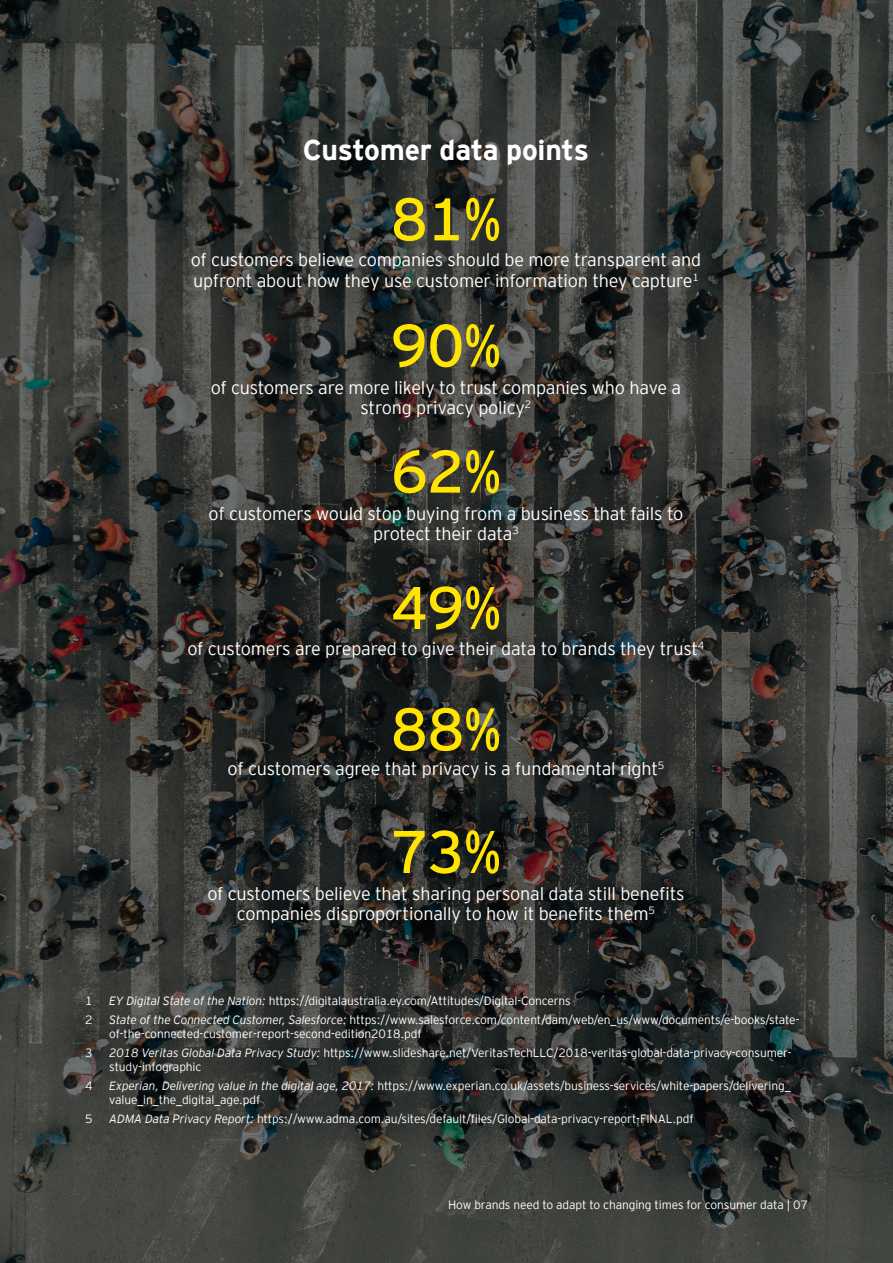
<style>
.page{position:relative;width:893px;height:1263px;background:#fff}
.page>*{position:absolute;margin:0;border:0;box-sizing:border-box;transform-origin:0 0}
.Paragraph_body{font:60px "EY Interstate";letter-spacing:-.01em;color:#ffe501}
.Paragraph_header{font:700 28.5px "EY Interstate";letter-spacing:-.01em;color:#fff}
.Paragraph_body-2{font:300 18px/20.2px "EY Interstate";letter-spacing:-.01em;color:#fff;text-align:center}
.t1{font:300 12px/14.4px "EY Interstate";letter-spacing:-.01em;color:#fff}
.s1{font-style:italic}
</style>
<div class="page">
<img style="left:0;top:0;width:893px;height:1263px">
<p class="Paragraph_header" style="left:303px;top:130px;width:288px">Customer data points</p>
<p class="Paragraph_body" style="left:391px;top:176px;width:112px">81%</p>
<p class="Paragraph_body-2" style="left:191px;top:249px;width:512px;text-align:left">of customers believe companies should be more transparent and upfront about how they use customer information they capture<sup>1</sup></p>
<p class="Paragraph_body" style="left:391px;top:303px;width:112px">90%</p>
<p class="Paragraph_body-2" style="left:211px;top:377px;width:472px">of customers are more likely to trust companies who have a strong privacy policy<sup>2</sup></p>
<p class="Paragraph_body" style="left:391px;top:429px;width:112px">62%</p>
<p class="Paragraph_body-2" style="left:209px;top:503px;width:476px">of customers would stop buying from a business that fails to protect their data<sup>3</sup></p>
<p class="Paragraph_body" style="left:391px;top:565px;width:112px">49%</p>
<p class="Paragraph_body-2" style="left:188px;top:638px;width:518px">of customers are prepared to give their data to brands they trust<sup>4</sup></p>
<p class="Paragraph_body" style="left:391px;top:686px;width:112px">88%</p>
<p class="Paragraph_body-2" style="left:228px;top:757px;width:438px">of customers agree that privacy is a fundamental right<sup>5</sup></p>
<p class="Paragraph_body" style="left:391px;top:809px;width:112px">73%</p>
<p class="Paragraph_body-2" style="left:207px;top:883px;width:479px">of customers believe that sharing personal data still benefits companies disproportionally to how it benefits them<sup>5</sup></p>
<p class="t1" style="left:85px;top:993px;width:9px">1</p>
<p class="t1" style="left:109px;top:993px;width:463px"><span class="s1">EY Digital State of the Nation:</span> https://digitalaustralia.ey.com/Attitudes/Digital-Concerns</p>
<p class="t1" style="left:85px;top:1012px;width:9px">2</p>
<p class="t1" style="left:109px;top:1012px;width:692px"><span class="s1">State of the Connected Customer, Salesforce:</span> https://www.salesforce.com/content/dam/web/en_us/www/documents/e-books/state&shy;of-the-connected-customer-report-second-edition2018.pdf</p>
<p class="t1" style="left:85px;top:1045px;width:9px">3</p>
<p class="t1" style="left:109px;top:1045px;width:684px"><span class="s1">2018 Veritas Global Data Privacy Study:</span> https://www.slideshare.net/VeritasTechLLC/2018-veritas-global-data-privacy-consumer&shy;study-infographic</p>
<p class="t1" style="left:85px;top:1078px;width:9px">4</p>
<p class="t1" style="left:109px;top:1078px;width:683px"><span class="s1">Experian, Delivering value in the digital age, 2017:</span> https://www.experian.co.uk/assets/business-services/white-papers/delivering_ value_in_the_digital_age.pdf</p>
<p class="t1" style="left:85px;top:1111px;width:9px">5</p>
<p class="t1" style="left:109px;top:1111px;width:586px"><span class="s1">ADMA Data Privacy Report:</span> https://www.adma.com.au/sites/default/files/Global-data-privacy-report-FINAL.pdf</p>
<p class="t1" style="left:448px;top:1196px;width:361px">How brands need to adapt to changing times for consumer data | 07</p>
</div>
